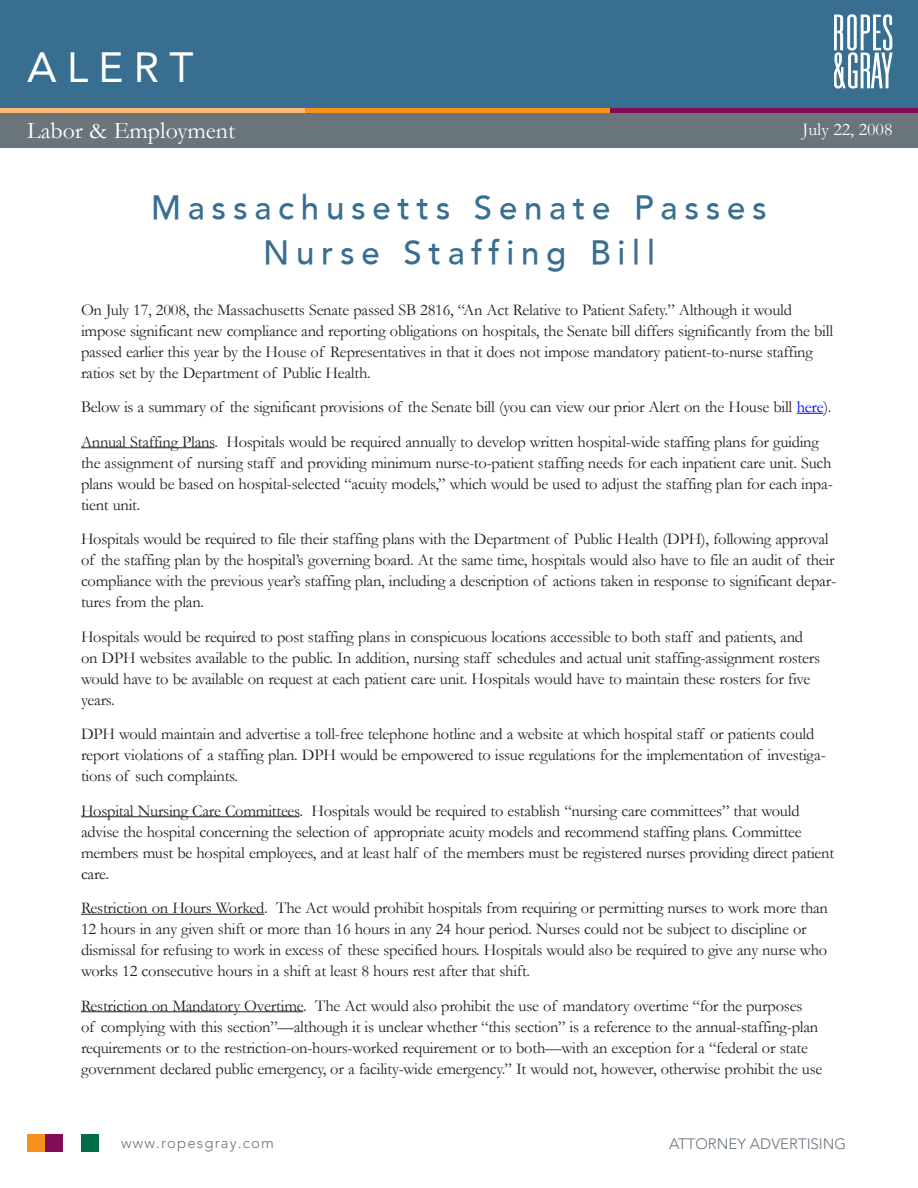
<style>
.page{position:relative;width:918px;height:1188px;background:#fff}
.page>*{position:absolute;margin:0;border:0;box-sizing:border-box;transform-origin:0 0}
.CLIENT_ALERT_TITLE{font:42px "Avenir";letter-spacing:.25em;color:#fff}
.Headline{font:500 33px "Avenir";letter-spacing:.205em;color:#386e8f}
.Practice_Group_Name{font:24px "Garamond";color:#fff}
.t1{font:18px "Garamond";color:#fff}
.Body{font:16.5px/21px "Garamond";letter-spacing:-.015em;color:#231f20}
.t2{font:300 15px "Avenir";color:#6a737b}
.t3{font:300 15px "Avenir";letter-spacing:.075em;color:#6a747b}
.s1{color:#00f}
</style>
<div class="page">
<div style="left:0;top:0;width:918px;height:108px;background:#386e8f"></div>
<svg style="left:797px;top:413px;width:26px;height:1px"></svg>
<hr style="left:81px;top:447px;width:133px;height:1px;background:#231f20">
<hr style="left:81px;top:816px;width:219px;height:1px;background:#231f20">
<hr style="left:81px;top:914px;width:183px;height:1px;background:#231f20">
<hr style="left:81px;top:1011px;width:222px;height:1px;background:#231f20">
<div style="left:0;top:108px;width:918px;height:39px;background:#6a747b"></div>
<hr style="left:0;top:108px;width:306px;height:4px;background:#fcba74">
<hr style="left:306px;top:108px;width:305px;height:4px;background:#f6911e">
<hr style="left:611px;top:108px;width:307px;height:4px;background:#810e54">
<svg style="left:834px;top:15px;width:58px;height:73px"></svg>
<div style="left:27px;top:1134px;width:18px;height:18px;background:#f6911e"></div>
<div style="left:45px;top:1134px;width:18px;height:18px;background:#810e54"></div>
<div style="left:81px;top:1134px;width:18px;height:18px;background:#006c4a"></div>
<p class="CLIENT_ALERT_TITLE" style="left:27px;top:44px;width:168px">ALERT</p>
<p class="Practice_Group_Name" style="left:27px;top:114px;width:210px">Labor &amp; Employment</p>
<p class="Headline" style="left:151px;top:189px;width:617px">Massachusetts Senate Passes</p>
<p class="Headline" style="left:263px;top:234px;width:393px">Nurse Staffing Bill</p>
<p class="t1" style="left:802px;top:118px;width:92px">July 22, 2008</p>
<p class="Body" style="left:81px;top:298px;width:754px">On July 17, 2008, the Massachusetts Senate passed SB 2816, “An Act Relative to Patient Safety.” Although it would impose significant new compliance and reporting obligations on hospitals, the Senate bill differs significantly from the bill passed earlier this year by the House of Representatives in that it does not impose mandatory patient-to-nurse staffing ratios set by the Department of Public Health.</p>
<p class="Body" style="left:81px;top:396px;width:752px">Below is a summary of the significant provisions of the Senate bill (you can view our prior Alert on the House bill <span class="s1">here</span>).</p>
<p class="Body" style="left:81px;top:430px;width:753px">Annual Staffing Plans. Hospitals would be required annually to develop written hospital-wide staffing plans for guiding the assignment of nursing staff and providing minimum nurse-to-patient staffing needs for each inpatient care unit. Such plans would be based on hospital-selected “acuity models,” which would be used to adjust the staffing plan for each inpa&shy;tient unit.</p>
<p class="Body" style="left:81px;top:528px;width:757px">Hospitals would be required to file their staffing plans with the Department of Public Health (DPH), following approval of the staffing plan by the hospital’s governing board. At the same time, hospitals would also have to file an audit of their compliance with the previous year’s staffing plan, including a description of actions taken in response to significant depar&shy;tures from the plan.</p>
<p class="Body" style="left:81px;top:625px;width:741px">Hospitals would be required to post staffing plans in conspicuous locations accessible to both staff and patients, and on DPH websites available to the public. In addition, nursing staff schedules and actual unit staffing-assignment rosters would have to be available on request at each patient care unit. Hospitals would have to maintain these rosters for five years.</p>
<p class="Body" style="left:81px;top:723px;width:746px">DPH would maintain and advertise a toll-free telephone hotline and a website at which hospital staff or patients could report violations of a staffing plan. DPH would be empowered to issue regulations for the implementation of investiga&shy;tions of such complaints.</p>
<p class="Body" style="left:81px;top:799px;width:755px">Hospital Nursing Care Committees. Hospitals would be required to establish “nursing care committees” that would advise the hospital concerning the selection of appropriate acuity models and recommend staffing plans. Committee members must be hospital employees, and at least half of the members must be registered nurses providing direct patient care.</p>
<p class="Body" style="left:81px;top:897px;width:749px">Restriction on Hours Worked. The Act would prohibit hospitals from requiring or permitting nurses to work more than 12 hours in any given shift or more than 16 hours in any 24 hour period. Nurses could not be subject to discipline or dismissal for refusing to work in excess of these specified hours. Hospitals would also be required to give any nurse who works 12 consecutive hours in a shift at least 8 hours rest after that shift.</p>
<p class="Body" style="left:81px;top:994px;width:743px">Restriction on Mandatory Overtime. The Act would also prohibit the use of mandatory overtime “for the purposes<br>of complying with this section”—although it is unclear whether “this section” is a reference to the annual-staffing-plan requirements or to the restriction-on-hours-worked requirement or to both—with an exception for a “federal or state government declared public emergency, or a facility-wide emergency.” It would not, however, otherwise prohibit the use</p>
<p class="t3" style="left:121px;top:1134px;width:155px">www.ropesgray.com</p>
<p class="t2" style="left:669px;top:1135px;width:179px">ATTORNEY ADVERTISING</p>
</div>
